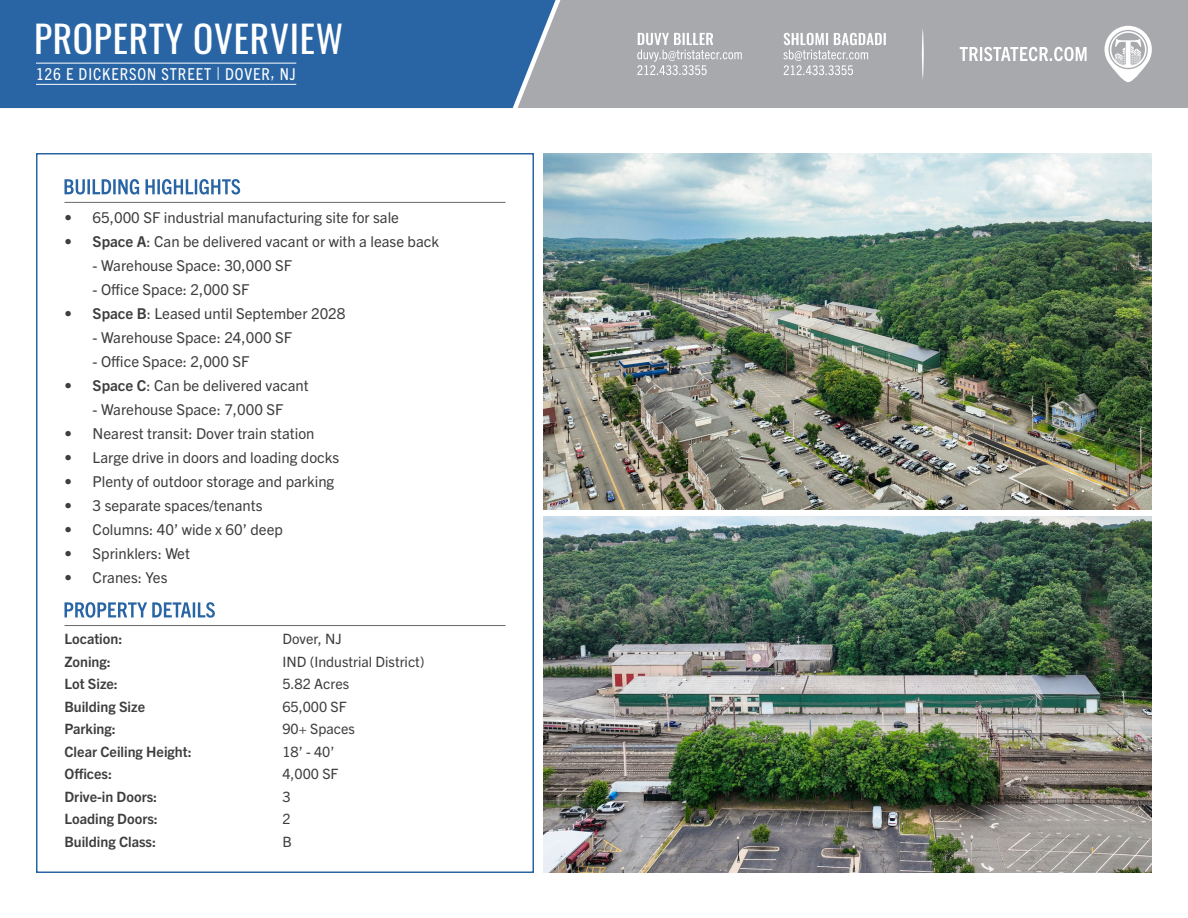
<style>
.page{position:relative;width:1188px;height:918px;background:#fff}
.page>*{position:absolute;margin:0;border:0;box-sizing:border-box;transform-origin:0 0}
.t1{font:37.5px "Oswald";letter-spacing:.02em;color:#fff}
.t2{font:condensed 16.5px "Trade Gothic Next LT Pro";letter-spacing:.06em;color:#fff}
.t3{font:15px "Trade Gothic Next LT Pro";color:#3e3e3f}
.t4{font:700 14.25px "Trade Gothic Next LT Pro";color:#3e3e3f}
.t5{font:14.25px "Trade Gothic Next LT Pro";color:#3e3e3f}
.s1{font-weight:700}
</style>
<div class="page">
<div style="left:433px;top:0;width:755px;height:108px;background:#a8a9ad"></div>
<div style="left:0;top:0;width:561px;height:109px;background:#2965a5"></div>
<hr style="left:36px;top:63px;width:260px;height:1px;background:#fff">
<hr style="left:36px;top:84px;width:260px;height:1px;background:#fff">
<svg style="left:783px;top:33px;width:103px;height:42px"></svg>
<svg style="left:637px;top:33px;width:105px;height:42px"></svg>
<svg style="left:922px;top:29px;width:2px;height:50px"></svg>
<svg style="left:1105px;top:26px;width:47px;height:56px"></svg>
<svg style="left:960px;top:47px;width:127px;height:14px"></svg>
<div style="left:36px;top:153px;width:498px;height:720px;border:2px solid #2965a5"></div>
<img style="left:543px;top:153px;width:609px;height:356px">
<img style="left:543px;top:517px;width:609px;height:356px">
<svg style="left:65px;top:602px;width:150px;height:16px"></svg>
<hr style="left:64px;top:625px;width:442px;height:1px;background:#69696c">
<hr style="left:64px;top:202px;width:442px;height:1px;background:#69696c">
<svg style="left:64px;top:179px;width:176px;height:16px"></svg>
<p class="t1" style="left:34px;top:6px;width:311px">PROPERTY OVERVIEW</p>
<p class="t2" style="left:36px;top:62px;width:261px">126 E DICKERSON STREET | DOVER, NJ</p>
<p class="t3" style="left:64px;top:207px;width:336px">• 65,000 SF industrial manufacturing site for sale</p>
<p class="t3" style="left:64px;top:231px;width:376px"><span class="s1">• Space A</span>: Can be delivered vacant or with a lease back</p>
<p class="t3" style="left:93px;top:255px;width:201px">- Warehouse Space: 30,000 SF</p>
<p class="t3" style="left:93px;top:279px;width:159px">- Office Space: 2,000 SF</p>
<p class="t3" style="left:64px;top:303px;width:283px"><span class="s1">• Space B</span>: Leased until September 2028</p>
<p class="t3" style="left:93px;top:327px;width:201px">- Warehouse Space: 24,000 SF</p>
<p class="t3" style="left:93px;top:351px;width:159px">- Office Space: 2,000 SF</p>
<p class="t3" style="left:64px;top:375px;width:246px"><span class="s1">• Space C</span>: Can be delivered vacant</p>
<p class="t3" style="left:93px;top:399px;width:192px">- Warehouse Space: 7,000 SF</p>
<p class="t3" style="left:64px;top:423px;width:252px">• Nearest transit: Dover train station</p>
<p class="t3" style="left:64px;top:447px;width:276px">• Large drive in doors and loading docks</p>
<p class="t3" style="left:64px;top:471px;width:271px">• Plenty of outdoor storage and parking</p>
<p class="t3" style="left:64px;top:495px;width:199px">• 3 separate spaces/tenants</p>
<p class="t3" style="left:64px;top:519px;width:220px">• Columns: 40’ wide x 60’ deep</p>
<p class="t3" style="left:64px;top:543px;width:127px">• Sprinklers: Wet</p>
<p class="t3" style="left:64px;top:567px;width:104px">• Cranes: Yes</p>
<p class="t4" style="left:64px;top:629px;width:59px">Location:</p>
<p class="t4" style="left:64px;top:652px;width:48px">Zoning:</p>
<p class="t4" style="left:64px;top:674px;width:55px">Lot Size:</p>
<p class="t4" style="left:64px;top:697px;width:82px">Building Size</p>
<p class="t4" style="left:64px;top:719px;width:53px">Parking:</p>
<p class="t4" style="left:64px;top:742px;width:129px">Clear Ceiling Height:</p>
<p class="t4" style="left:64px;top:764px;width:49px">Offices:</p>
<p class="t4" style="left:64px;top:787px;width:94px">Drive-in Doors:</p>
<p class="t4" style="left:64px;top:809px;width:95px">Loading Doors:</p>
<p class="t4" style="left:64px;top:832px;width:93px">Building Class:</p>
<p class="t5" style="left:282px;top:629px;width:61px">Dover, NJ</p>
<p class="t5" style="left:282px;top:652px;width:144px">IND (Industrial District)</p>
<p class="t5" style="left:282px;top:674px;width:68px">5.82 Acres</p>
<p class="t5" style="left:282px;top:697px;width:66px">65,000 SF</p>
<p class="t5" style="left:282px;top:719px;width:74px">90+ Spaces</p>
<p class="t5" style="left:282px;top:742px;width:54px">18’ - 40’</p>
<p class="t5" style="left:282px;top:764px;width:58px">4,000 SF</p>
<p class="t5" style="left:282px;top:787px;width:10px">3</p>
<p class="t5" style="left:282px;top:809px;width:10px">2</p>
<p class="t5" style="left:282px;top:832px;width:11px">B</p>
</div>
